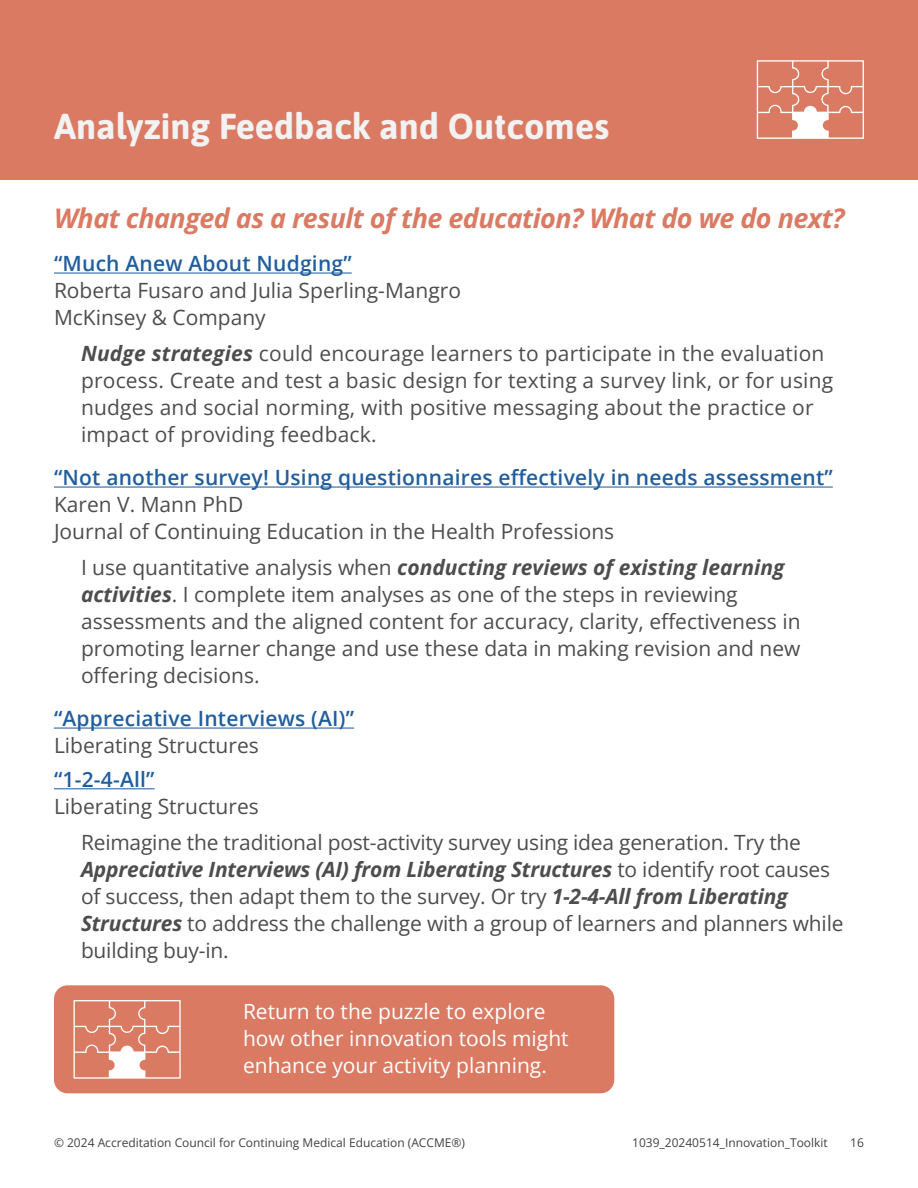
<style>
.page{position:relative;width:918px;height:1188px;background:#fff}
.page>*{position:absolute;margin:0;border:0;box-sizing:border-box;transform-origin:0 0}
.t1{font:700 36px "Asap";color:#f2f2f2}
.t2{font:italic 700 27px "Open Sans";letter-spacing:-.02em;color:#da7a63}
.t3{font:21px/27px "Open Sans";color:#4d4d4d}
.t4{font:600 21px "Open Sans";letter-spacing:.01em;color:#215e9e}
.t5{font:21px/27px "Open Sans";color:#fff}
.t6{font:12px "Open Sans";color:#414042}
.s1{font-weight:700;font-style:italic}
</style>
<div class="page">
<div style="left:0;top:0;width:918px;height:179px;background:#da7a63"></div>
<svg style="left:757px;top:60px;width:107px;height:79px"></svg>
<hr style="left:54px;top:273px;width:298px;height:1px;background:#215e9e">
<hr style="left:54px;top:487px;width:779px;height:1px;background:#215e9e">
<hr style="left:54px;top:728px;width:300px;height:1px;background:#215e9e">
<hr style="left:54px;top:788px;width:101px;height:1px;background:#215e9e">
<div style="left:54px;top:985px;width:560px;height:108px;background:#da7a63;border-radius:14px"></div>
<svg style="left:74px;top:1000px;width:107px;height:79px"></svg>
<h1 class="t1" style="left:54px;top:101px;width:557px">Analyzing Feedback and Outcomes</h1>
<h1 class="t1" style="left:54px;top:101px;width:470px">The Patient Partner Roadmap</h1>
<p class="t2" style="left:54px;top:200px;width:792px">What changed as a result of the education? What do we do next?</p>
<p class="t4" style="left:54px;top:249px;width:299px">“Much Anew About Nudging”</p>
<p class="t3" style="left:54px;top:277px;width:409px">Roberta Fusaro and Julia Sperling-Mangro<br>McKinsey &amp; Company</p>
<p class="t3" style="left:81px;top:340px;width:754px"><span class="s1">Nudge strategies</span> could encourage learners to participate in the evaluation process. Create and test a basic design for texting a survey link, or for using nudges and social norming, with positive messaging about the practice or impact of providing feedback.</p>
<p class="t4" style="left:54px;top:463px;width:780px">“Not another survey! Using questionnaires effectively in needs assessment”</p>
<p class="t3" style="left:54px;top:491px;width:562px">Karen V. Mann PhD<br>Journal of Continuing Education in the Health Professions</p>
<p class="t3" style="left:81px;top:554px;width:721px">I use quantitative analysis when <span class="s1">conducting reviews of existing learning activities</span>. I complete item analyses as one of the steps in reviewing assessments and the aligned content for accuracy, clarity, effectiveness in promoting learner change and use these data in making revision and new offering decisions.</p>
<p class="t4" style="left:54px;top:704px;width:302px">“Appreciative Interviews (AI)”</p>
<p class="t3" style="left:54px;top:732px;width:206px">Liberating Structures</p>
<p class="t4" style="left:54px;top:765px;width:102px">“1-2-4-All”</p>
<p class="t3" style="left:54px;top:793px;width:206px">Liberating Structures</p>
<p class="t3" style="left:81px;top:829px;width:764px">Reimagine the traditional post-activity survey using idea generation. Try the <span class="s1">Appreciative Interviews (AI) from Liberating Structures</span> to identify root causes of success, then adapt them to the survey. Or try <span class="s1">1-2-4-All from Liberating Structures</span> to address the challenge with a group of learners and planners while building buy-in.</p>
<p class="t5" style="left:243px;top:997px;width:327px">Return to the puzzle to explore how other innovation tools might enhance your activity planning.</p>
<p class="t6" style="left:54px;top:1134px;width:413px">© 2024 Accreditation Council for Continuing Medical Education (ACCME®)</p>
<p class="t6" style="left:632px;top:1134px;width:197px">1039_20240514_Innovation_Toolkit</p>
<p class="t6" style="left:850px;top:1134px;width:15px">16</p>
</div>
